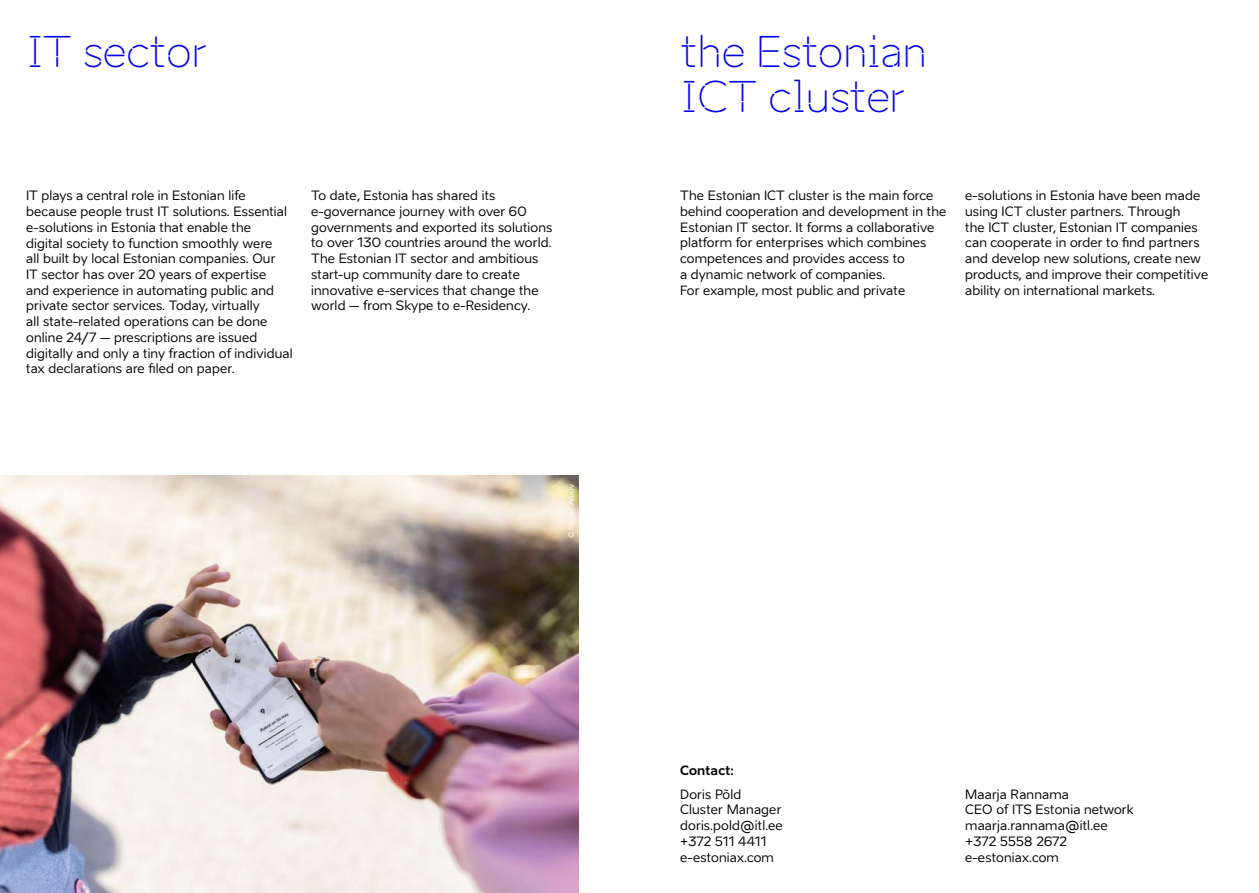
<style>
.page{position:relative;width:1259px;height:893px;background:#fff}
.page>*{position:absolute;margin:0;border:0;box-sizing:border-box;transform-origin:0 0}
.t1{font:42px/45px "Aino Headline";letter-spacing:-.025em;color:#0000f0}
.t2{font:12.75px/15.8px "Aino";letter-spacing:.015em;color:#000}
.t3{font:700 12.75px "Aino";letter-spacing:.015em;color:#000}
.t4{font:7.5px "Aino";letter-spacing:.015em;color:#fff}
</style>
<div class="page">
<img style="left:0;top:476px;width:578px;height:417px">
<h1 class="t1" style="left:26px;top:29px;width:182px">IT sector</h1>
<h1 class="t1" style="left:680px;top:29px;width:248px">the Estonian<br>ICT cluster</h1>
<p class="t2" style="left:26px;top:188px;width:268px">IT plays a central role in Estonian life because people trust IT solutions. Essential e-solutions in Estonia that enable the<br>digital society to function smoothly were<br>all built by local Estonian companies. Our<br>IT sector has over 20 years of expertise<br>and experience in automating public and private sector services. Today, virtually<br>all state-related operations can be done online 24/7 – prescriptions are issued digitally and only a tiny fraction of individual tax declarations are filed on paper.</p>
<p class="t2" style="left:311px;top:188px;width:243px">To date, Estonia has shared its e-governance journey with over 60 governments and exported its solutions to over 130 countries around the world.<br>The Estonian IT sector and ambitious start-up community dare to create innovative e-services that change the world – from Skype to e-Residency.</p>
<p class="t2" style="left:680px;top:188px;width:268px">The Estonian ICT cluster is the main force behind cooperation and development in the Estonian IT sector. It forms a collaborative platform for enterprises which combines competences and provides access to<br>a dynamic network of companies.<br>For example, most public and private</p>
<p class="t2" style="left:965px;top:188px;width:244px">e-solutions in Estonia have been made using ICT cluster partners. Through<br>the ICT cluster, Estonian IT companies can cooperate in order to find partners and develop new solutions, create new products, and improve their competitive ability on international markets.</p>
<p class="t4" style="left:567px;top:538px;width:56px;rotate:-90deg">© Renee Altrov</p>
<p class="t3" style="left:680px;top:762px;width:55px">Contact:</p>
<p class="t2" style="left:680px;top:786px;width:104px">Doris Põld<br>Cluster Manager doris.pold@itl.ee +372 511 4411 e-estoniax.com</p>
<p class="t2" style="left:965px;top:786px;width:170px">Maarja Rannama<br>CEO of ITS Estonia network maarja.rannama@itl.ee +372 5558 2672 e-estoniax.com</p>
</div>
